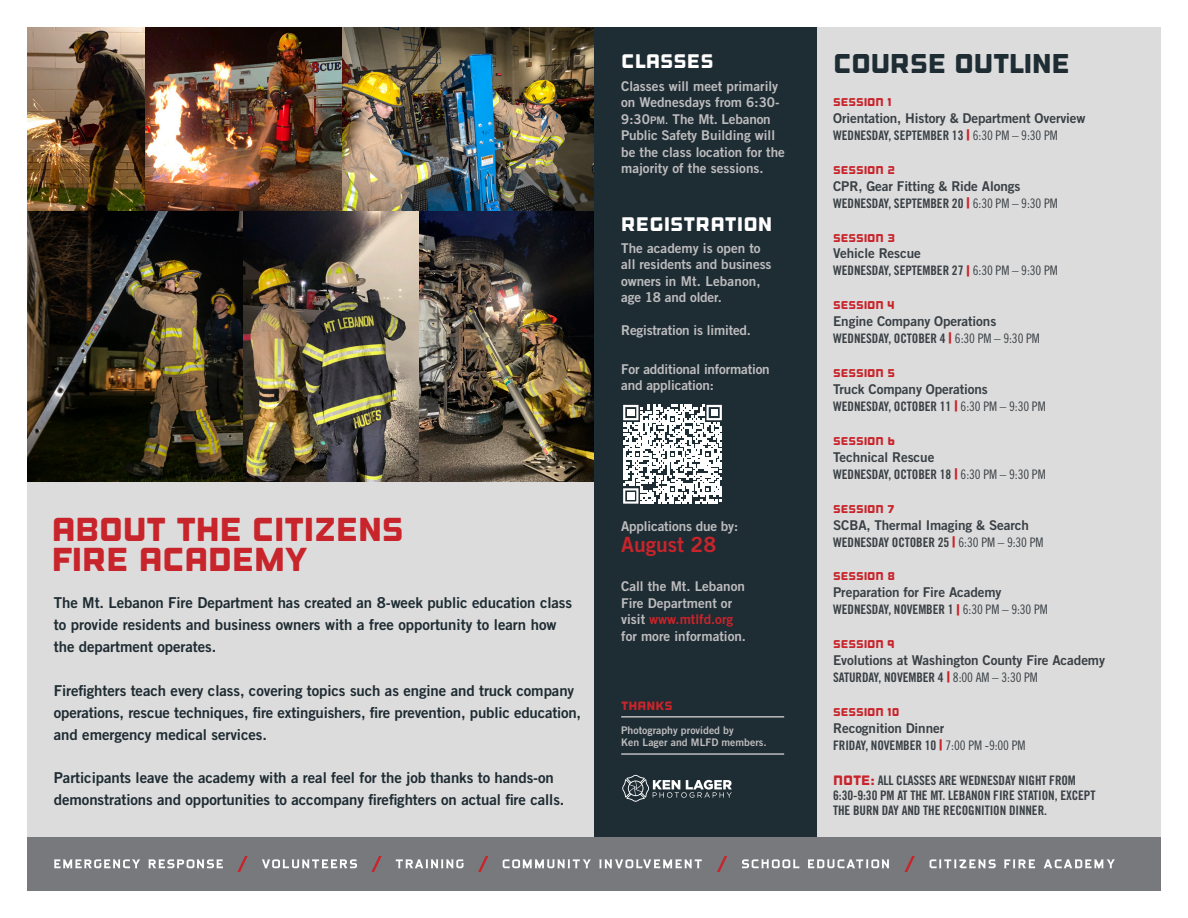
<style>
.page{position:relative;width:1188px;height:918px;background:#fff}
.page>*{position:absolute;margin:0;border:0;box-sizing:border-box;transform-origin:0 0}
.t1{font:33px/30px "Outage";letter-spacing:-.025em;color:#c8242b}
.t2{font:27px "Outage";letter-spacing:-.025em;color:#1e2c33}
.t3{font:21px "Trade Gothic Bold Two";color:#c8242b}
.t4{font:19.5px "Outage";color:#fff}
.t5{font:15px/21.9px "Trade Gothic Bold Two";letter-spacing:-.005em;color:#1e2c33}
.t6{font:13.5px/16.5px "Trade Gothic Bold Two";color:#bdbcbe}
.t7{font:13.5px "Trade Gothic Bold Two";letter-spacing:-.01em;color:#394045}
.t8{font:13.2px/15px "Trade Gothic Bold Cond Twenty";letter-spacing:-.01em;color:#394045}
.t9{font:12px "Outage";color:#c8242b}
.t10{font:11.25px "Outage";letter-spacing:-.01em;color:#c8242b}
.t11{font:10.5px/12px "Trade Gothic Bold Two";color:#bdbcbe}
.s1{font-size:10.5px}
.s2{font-family:"Outage";font-size:12px;color:#c8242b}
.s3{font-family:"Trade Gothic Cond Eighteen"}
.s4{font-family:"Outage";font-size:13.5px;color:#c8242b}
.s5{color:#c8242b}
</style>
<div class="page">
<img style="left:27px;top:27px;width:118px;height:185px">
<img style="left:342px;top:27px;width:252px;height:185px">
<img style="left:145px;top:27px;width:197px;height:185px">
<div style="left:810px;top:27px;width:351px;height:864px;background:#dddcdc"></div>
<div style="left:594px;top:27px;width:222px;height:837px;background:#1e2c33"></div>
<img style="left:418px;top:212px;width:176px;height:270px">
<img style="left:27px;top:212px;width:216px;height:270px">
<div style="left:27px;top:482px;width:567px;height:409px;background:#dddcdc"></div>
<img style="left:243px;top:212px;width:175px;height:270px">
<div style="left:27px;top:837px;width:1134px;height:54px;background:#77797d"></div>
<svg style="left:929px;top:859px;width:186px;height:9px"></svg>
<svg style="left:905px;top:856px;width:10px;height:16px"></svg>
<svg style="left:742px;top:859px;width:147px;height:9px"></svg>
<svg style="left:717px;top:856px;width:10px;height:16px"></svg>
<svg style="left:503px;top:859px;width:199px;height:9px"></svg>
<svg style="left:478px;top:856px;width:10px;height:16px"></svg>
<svg style="left:396px;top:859px;width:68px;height:9px"></svg>
<svg style="left:371px;top:856px;width:11px;height:16px"></svg>
<svg style="left:262px;top:859px;width:95px;height:9px"></svg>
<svg style="left:237px;top:856px;width:11px;height:16px"></svg>
<svg style="left:54px;top:859px;width:169px;height:9px"></svg>
<hr style="left:621px;top:716px;width:163px;height:2px;background:#bdbcbe">
<hr style="left:621px;top:753px;width:163px;height:2px;background:#bdbcbe">
<svg style="left:622px;top:775px;width:110px;height:27px"></svg>
<svg style="left:623px;top:405px;width:99px;height:99px"></svg>
<p class="t1" style="left:51px;top:514px;width:354px">ABOUT THE CITIZENS<br>FIRE ACADEMY</p>
<p class="t5" style="left:54px;top:592px;width:520px">The Mt. Lebanon Fire Department has created an 8-week public education class to provide residents and business owners with a free opportunity to learn how the department operates.</p>
<p class="t5" style="left:54px;top:679px;width:529px">Firefighters teach every class, covering topics such as engine and truck company operations, rescue techniques, fire extinguishers, fire prevention, public education, and emergency medical services.</p>
<p class="t5" style="left:54px;top:767px;width:512px">Participants leave the academy with a real feel for the job thanks to hands-on demonstrations and opportunities to accompany firefighters on actual fire calls.</p>
<p class="t4" style="left:621px;top:49px;width:94px">CLASSES</p>
<p class="t2" style="left:833px;top:48px;width:239px">COURSE OUTLINE</p>
<p class="t6" style="left:621px;top:77px;width:165px">Classes will meet primarily on Wednesdays from 6:30-<br>9:30<span class="s1">PM.</span> The Mt. Lebanon<br>Public Safety Building will be the class location for the majority of the sessions.</p>
<p class="t10" style="left:833px;top:95px;width:60px">SESSION 1</p>
<p class="t7" style="left:833px;top:110px;width:254px">Orientation, History &amp; Department Overview</p>
<p class="t8" style="left:833px;top:128px;width:226px">WEDNESDAY, SEPTEMBER 13 <span class="s2">|</span> <span class="s3">6:30 PM – 9:30 PM</span></p>
<p class="t10" style="left:833px;top:163px;width:64px">SESSION 2</p>
<p class="t7" style="left:833px;top:178px;width:189px">CPR, Gear Fitting &amp; Ride Alongs</p>
<p class="t8" style="left:833px;top:195px;width:226px">WEDNESDAY, SEPTEMBER 20 <span class="s2">|</span> <span class="s3">6:30 PM – 9:30 PM</span></p>
<p class="t10" style="left:833px;top:231px;width:64px">SESSION 3</p>
<p class="t7" style="left:833px;top:245px;width:89px">Vehicle Rescue</p>
<p class="t8" style="left:833px;top:263px;width:226px">WEDNESDAY, SEPTEMBER 27 <span class="s2">|</span> <span class="s3">6:30 PM – 9:30 PM</span></p>
<p class="t10" style="left:833px;top:299px;width:63px">SESSION 4</p>
<p class="t7" style="left:833px;top:313px;width:165px">Engine Company Operations</p>
<p class="t8" style="left:833px;top:331px;width:208px">WEDNESDAY, OCTOBER 4 <span class="s2">|</span> <span class="s3">6:30 PM – 9:30 PM</span></p>
<p class="t10" style="left:833px;top:367px;width:64px">SESSION 5</p>
<p class="t7" style="left:833px;top:381px;width:156px">Truck Company Operations</p>
<p class="t8" style="left:833px;top:399px;width:214px">WEDNESDAY, OCTOBER 11 <span class="s2">|</span> <span class="s3">6:30 PM – 9:30 PM</span></p>
<p class="t10" style="left:833px;top:434px;width:63px">SESSION 6</p>
<p class="t7" style="left:833px;top:449px;width:103px">Technical Rescue</p>
<p class="t8" style="left:833px;top:466px;width:214px">WEDNESDAY, OCTOBER 18 <span class="s2">|</span> <span class="s3">6:30 PM – 9:30 PM</span></p>
<p class="t10" style="left:833px;top:502px;width:63px">SESSION 7</p>
<p class="t7" style="left:833px;top:516px;width:197px">SCBA, Thermal Imaging &amp; Search</p>
<p class="t8" style="left:833px;top:534px;width:212px">WEDNESDAY OCTOBER 25 <span class="s2">|</span> <span class="s3">6:30 PM – 9:30 PM</span></p>
<p class="t10" style="left:833px;top:570px;width:64px">SESSION 8</p>
<p class="t7" style="left:833px;top:584px;width:170px">Preparation for Fire Academy</p>
<p class="t8" style="left:833px;top:602px;width:216px">WEDNESDAY, NOVEMBER 1 <span class="s2">|</span> <span class="s3">6:30 PM – 9:30 PM</span></p>
<p class="t10" style="left:833px;top:638px;width:63px">SESSION 9</p>
<p class="t7" style="left:833px;top:652px;width:273px">Evolutions at Washington County Fire Academy</p>
<p class="t8" style="left:833px;top:670px;width:206px">SATURDAY, NOVEMBER 4 <span class="s2">|</span> <span class="s3">8:00 AM – 3:30 PM</span></p>
<p class="t10" style="left:833px;top:705px;width:68px">SESSION 10</p>
<p class="t7" style="left:833px;top:720px;width:113px">Recognition Dinner</p>
<p class="t8" style="left:833px;top:738px;width:194px">FRIDAY, NOVEMBER 10 <span class="s2">|</span> <span class="s3">7:00 PM -9:00 PM</span></p>
<p class="t8" style="left:833px;top:773px;width:264px"><span class="s4">NOTE:</span> ALL CLASSES ARE WEDNESDAY NIGHT FROM<br>6:30-9:30 PM AT THE MT. LEBANON FIRE STATION, EXCEPT<br>THE BURN DAY AND THE RECOGNITION DINNER.</p>
<p class="t4" style="left:621px;top:212px;width:153px">REGISTRATION</p>
<p class="t6" style="left:621px;top:240px;width:152px">The academy is open to all residents and business owners in Mt. Lebanon, age 18 and older.</p>
<p class="t6" style="left:621px;top:322px;width:131px">Registration is limited.</p>
<p class="t6" style="left:621px;top:360px;width:150px">For additional information and application:</p>
<p class="t6" style="left:621px;top:517px;width:119px">Applications due by:</p>
<p class="t3" style="left:621px;top:531px;width:97px">August 28</p>
<p class="t6" style="left:621px;top:578px;width:126px">Call the Mt. Lebanon<br>Fire Department or visit <span class="s5">www.mtlfd.org </span>for more information.</p>
<p class="t9" style="left:621px;top:698px;width:53px">THANKS</p>
<p class="t11" style="left:621px;top:724px;width:147px">Photography provided by<br>Ken Lager and MLFD members.</p>
</div>
